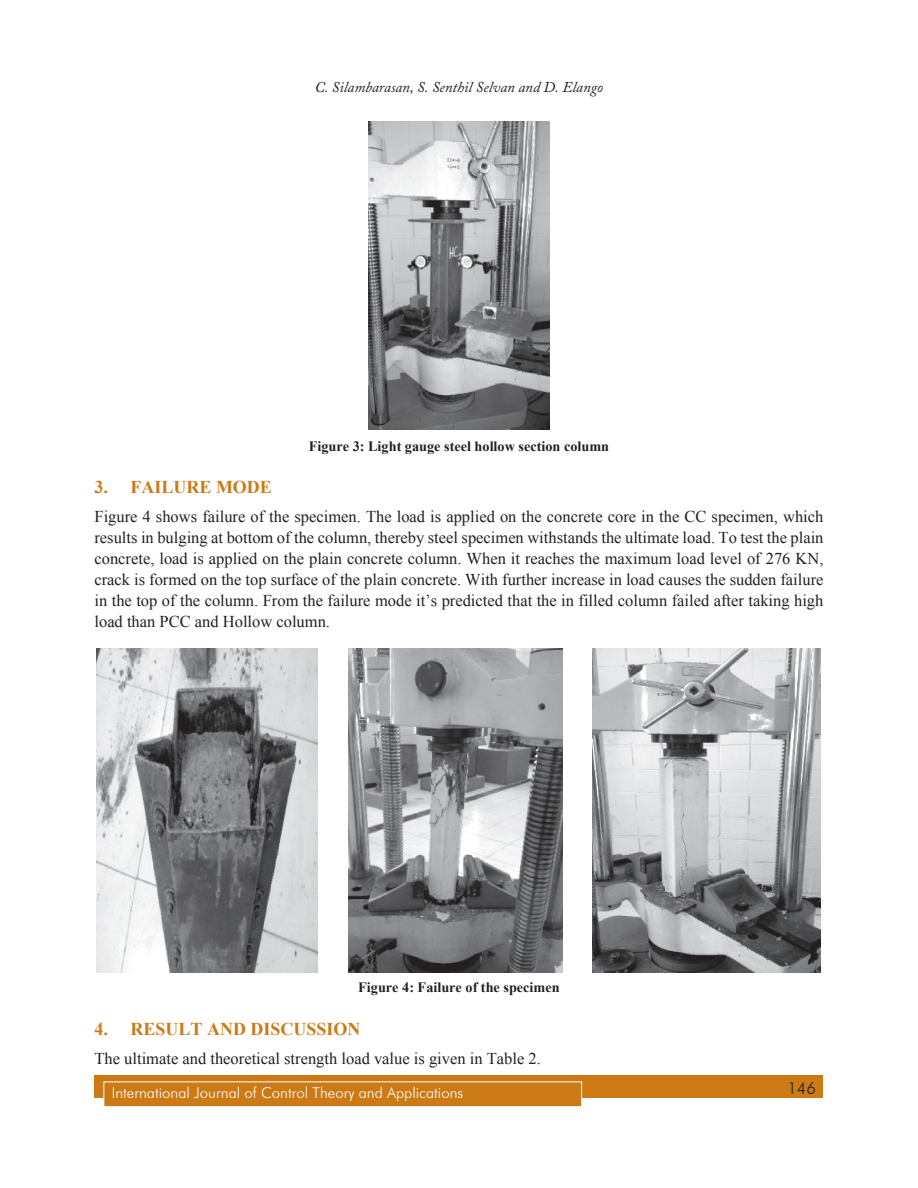
<style>
.page{position:relative;width:918px;height:1188px;background:#fff}
.page>*{position:absolute;margin:0;border:0;box-sizing:border-box;transform-origin:0 0}
.Subhead_1{font:700 18px "Times New Roman";color:#cb7a16}
.Body_text{font:16.5px/21px "Times New Roman";color:#231f20;text-align:justify}
.t1{font:300 16.5px "Futura BT";color:#231f20}
.t2{font:300 15px "Futura BT";color:#fff}
.t3{font:italic 15px "Adobe Caslon Pro";color:#231f20}
.t4{font:700 14.25px "Times New Roman";color:#231f20}
</style>
<div class="page">
<div style="left:94px;top:1076px;width:730px;height:22px;background:#cb7a16"></div>
<div style="left:104px;top:1082px;width:478px;height:25px;background:#cb7a16"></div>
<div style="left:104px;top:1082px;width:478px;height:25px;border:1px solid #fff"></div>
<img style="left:368px;top:122px;width:182px;height:307px">
<img style="left:97px;top:648px;width:221px;height:324px">
<img style="left:348px;top:648px;width:215px;height:324px">
<img style="left:593px;top:648px;width:228px;height:324px">
<p class="t3" style="left:315px;top:78px;width:290px">C. Silambarasan, S. Senthil Selvan and D. Elango</p>
<p class="t4" style="left:309px;top:436px;width:302px">Figure 3: Light gauge steel hollow section column</p>
<p class="Subhead_1" style="left:94px;top:475px;width:179px">3. FAILURE MODE</p>
<p class="Body_text" style="left:94px;top:506px;width:731px">Figure 4 shows failure of the specimen. The load is applied on the concrete core in the CC specimen, which results in bulging at bottom of the column, thereby steel specimen withstands the ultimate load. To test the plain concrete, load is applied on the plain concrete column. When it reaches the maximum load level of 276 KN, crack is formed on the top surface of the plain concrete. With further increase in load causes the sudden failure in the top of the column. From the failure mode it’s predicted that the in filled column failed after taking high load than PCC and Hollow column.</p>
<p class="t4" style="left:358px;top:978px;width:203px">Figure 4: Failure of the specimen</p>
<p class="Subhead_1" style="left:94px;top:1016px;width:253px">4. RESULT AND DISCUSSION</p>
<p class="Body_text" style="left:94px;top:1047px;width:448px">The ultimate and theoretical strength load value is given in Table 2.</p>
<p class="t2" style="left:112px;top:1084px;width:353px">International Journal of Control Theory and Applications</p>
<p class="t1" style="left:787px;top:1078px;width:30px">146</p>
</div>
